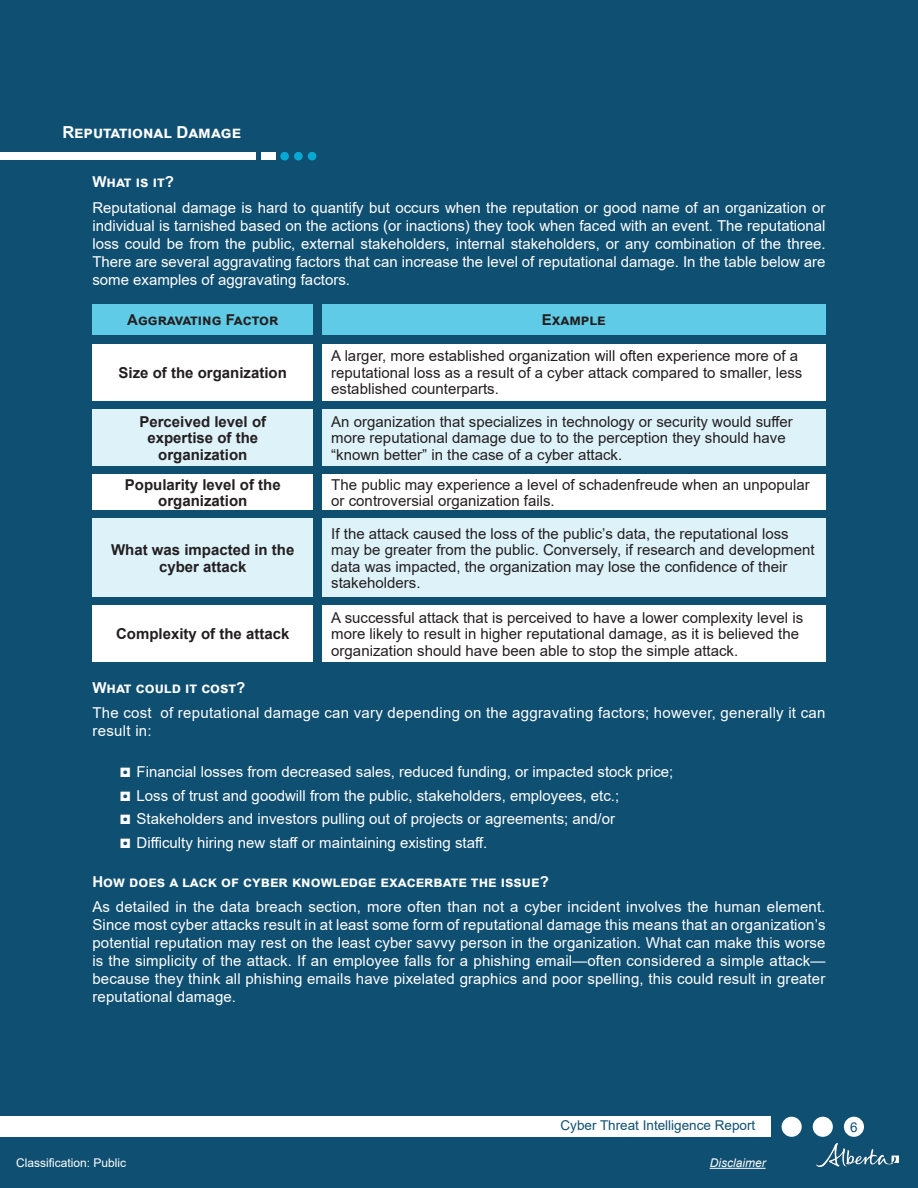
<style>
.page{position:relative;width:918px;height:1188px;background:#0f4f72}
.page>*{position:absolute;margin:0;border:0;box-sizing:border-box;transform-origin:0 0}
.Internal_Headers-_Blue{font:700 16.5px "Arial";color:#fff}
.t1{font:15px/18px "Arial";color:#fff;text-align:justify}
.Table_Interior{font:15px/16.5px "Arial";color:#231f20}
.Table_Interior-2{font:700 15px/16.5px "Arial";color:#231f20;text-align:center}
.t2{font:15px/18px "Arial";letter-spacing:.02em;color:#fff}
.t3{font:700 15px "Arial";color:#fff}
.t4{font:13.5px "Arial";color:#0f4f72}
.t5{font:12px "Arial";color:#fff}
.t6{font:italic 12px "Arial";color:#fff}
.s1{font-size:19.5px}
</style>
<div class="page">
<div style="left:844px;top:1117px;width:20px;height:20px;background:#fff;border-radius:50%"></div>
<div style="left:0;top:1117px;width:771px;height:20px;background:#fff"></div>
<div style="left:813px;top:1117px;width:20px;height:20px;background:#fff;border-radius:50%"></div>
<div style="left:782px;top:1117px;width:20px;height:20px;background:#fff;border-radius:50%"></div>
<img style="left:817px;top:1143px;width:82px;height:23px">
<hr style="left:710px;top:1168px;width:56px;height:1px;background:#fff">
<div style="left:0;top:153px;width:256px;height:7px;background:#fff"></div>
<div style="left:294px;top:152px;width:9px;height:8px;background:#06a9d3;border-radius:50%"></div>
<div style="left:308px;top:152px;width:8px;height:8px;background:#06a9d3;border-radius:50%"></div>
<div style="left:280px;top:152px;width:9px;height:8px;background:#06a9d3;border-radius:50%"></div>
<div style="left:261px;top:153px;width:14px;height:7px;background:#fff"></div>
<div style="left:92px;top:304px;width:221px;height:31px;background:#5fcbe7"></div>
<div style="left:322px;top:304px;width:504px;height:31px;background:#5fcbe7"></div>
<div style="left:92px;top:344px;width:221px;height:57px;background:#fff"></div>
<div style="left:322px;top:344px;width:504px;height:57px;background:#fff"></div>
<div style="left:92px;top:409px;width:221px;height:57px;background:#def2f9"></div>
<div style="left:322px;top:409px;width:504px;height:57px;background:#def2f9"></div>
<div style="left:92px;top:475px;width:221px;height:35px;background:#fff"></div>
<div style="left:322px;top:475px;width:504px;height:35px;background:#fff"></div>
<div style="left:92px;top:519px;width:221px;height:78px;background:#def2f9"></div>
<div style="left:322px;top:519px;width:504px;height:78px;background:#def2f9"></div>
<div style="left:92px;top:606px;width:221px;height:56px;background:#fff"></div>
<div style="left:322px;top:606px;width:504px;height:56px;background:#fff"></div>
<p class="Internal_Headers-_Blue" style="left:62px;top:121px;width:180px">Reputational Damage</p>
<p class="t3" style="left:92px;top:171px;width:83px">What is it?</p>
<p class="t1" style="left:92px;top:198px;width:735px">Reputational damage is hard to quantify but occurs when the reputation or good name of an organization or individual is tarnished based on the actions (or inactions) they took when faced with an event. The reputational loss could be from the public, external stakeholders, internal stakeholders, or any combination of the three.<br>There are several aggravating factors that can increase the level of reputational damage. In the table below are some examples of aggravating factors.</p>
<p class="Table_Interior-2" style="left:127px;top:312px;width:149px">Aggravating Factor</p>
<p class="Table_Interior-2" style="left:542px;top:312px;width:66px">Example</p>
<p class="Table_Interior-2" style="left:119px;top:364px;width:170px">Size of the organization</p>
<p class="Table_Interior" style="left:331px;top:348px;width:473px">A larger, more established organization will often experience more of a reputational loss as a result of a cyber attack compared to smaller, less established counterparts.</p>
<p class="Table_Interior-2" style="left:139px;top:413px;width:128px">Perceived level of expertise of the organization</p>
<p class="Table_Interior" style="left:331px;top:413px;width:463px">An organization that specializes in technology or security would suffer more reputational damage due to to the perception they should have “known better” in the case of a cyber attack.</p>
<p class="Table_Interior-2" style="left:125px;top:476px;width:157px">Popularity level of the organization</p>
<p class="Table_Interior" style="left:331px;top:476px;width:480px">The public may experience a level of schadenfreude when an unpopular or controversial organization fails.</p>
<p class="Table_Interior-2" style="left:111px;top:542px;width:185px">What was impacted in the cyber attack</p>
<p class="Table_Interior" style="left:331px;top:525px;width:485px">If the attack caused the loss of the public’s data, the reputational loss may be greater from the public. Conversely, if research and development data was impacted, the organization may lose the confidence of their stakeholders.</p>
<p class="Table_Interior-2" style="left:116px;top:626px;width:175px">Complexity of the attack</p>
<p class="Table_Interior" style="left:331px;top:609px;width:473px">A successful attack that is perceived to have a lower complexity level is more likely to result in higher reputational damage, as it is believed the organization should have been able to stop the simple attack.</p>
<p class="t3" style="left:92px;top:677px;width:155px">What could it cost?</p>
<p class="t2" style="left:92px;top:704px;width:735px">The cost of reputational damage can vary depending on the aggravating factors; however, generally it can result in:</p>
<p class="t1" style="left:119px;top:763px;width:556px"><span class="s1">◘</span> Financial losses from decreased sales, reduced funding, or impacted stock price;</p>
<p class="t1" style="left:119px;top:786px;width:501px"><span class="s1">◘</span> Loss of trust and goodwill from the public, stakeholders, employees, etc.;</p>
<p class="t1" style="left:119px;top:810px;width:497px"><span class="s1">◘</span> Stakeholders and investors pulling out of projects or agreements; and/or</p>
<p class="t1" style="left:119px;top:833px;width:369px"><span class="s1">◘</span> Difficulty hiring new staff or maintaining existing staff.</p>
<p class="t3" style="left:92px;top:871px;width:458px">How does a lack of cyber knowledge exacerbate the issue?</p>
<p class="t1" style="left:92px;top:897px;width:735px">As detailed in the data breach section, more often than not a cyber incident involves the human element.<br>Since most cyber attacks result in at least some form of reputational damage this means that an organization’s potential reputation may rest on the least cyber savvy person in the organization. What can make this worse is the simplicity of the attack. If an employee falls for a phishing email—often considered a simple attack— because they think all phishing emails have pixelated graphics and poor spelling, this could result in greater reputational damage.</p>
<p class="t4" style="left:561px;top:1116px;width:196px">Cyber Threat Intelligence Report</p>
<p class="t4" style="left:850px;top:1118px;width:9px">6</p>
<p class="t5" style="left:16px;top:1155px;width:112px">Classification: Public</p>
<p class="t6" style="left:710px;top:1155px;width:57px">Disclaimer</p>
</div>
